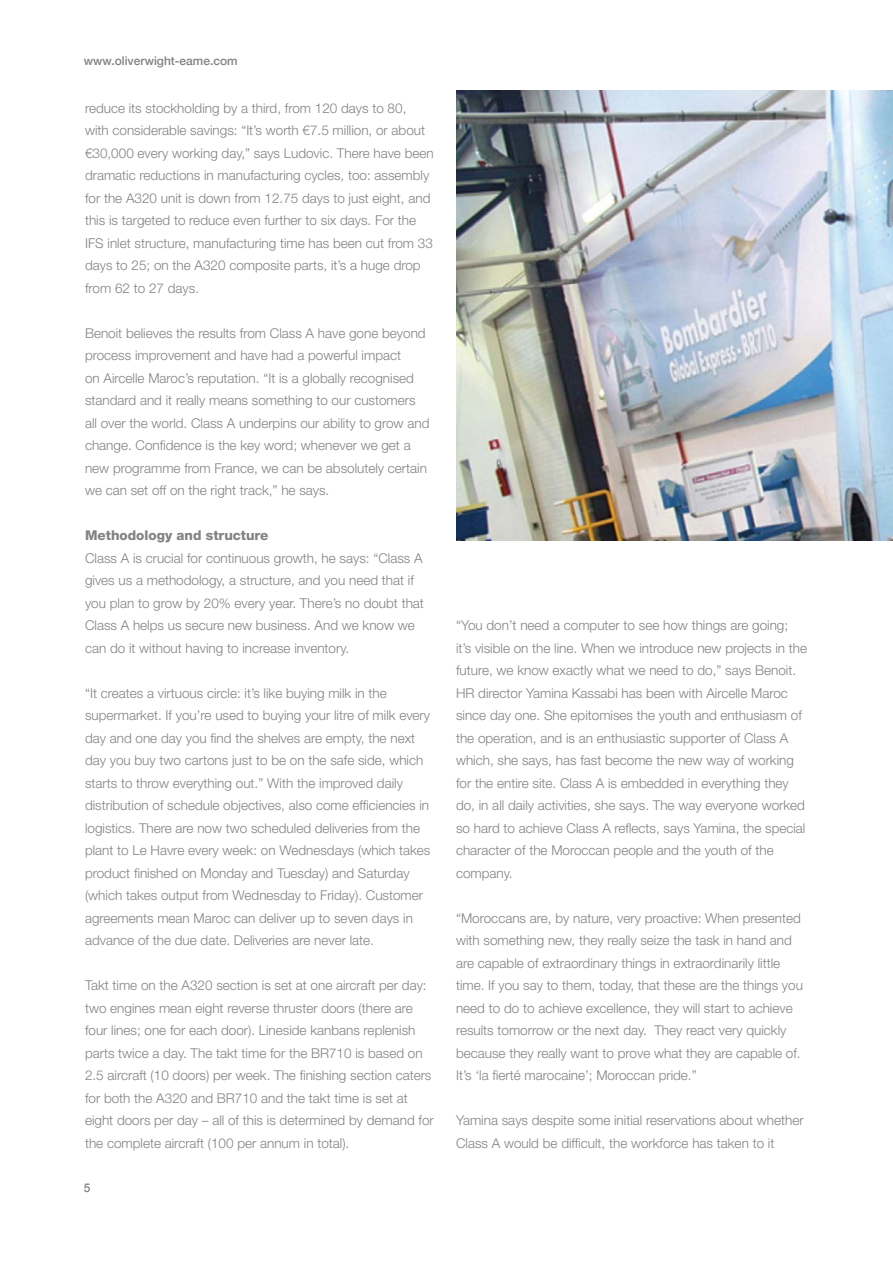
<style>
.page{position:relative;width:893px;height:1263px;background:#fff}
.page>*{position:absolute;margin:0;border:0;box-sizing:border-box;transform-origin:0 0}
.t1{font:300 13.5px/22.5px "Helvetica Neue LT Std";color:#808285}
.t2{font:800 13.5px "Helvetica Neue";color:#808285}
.t3{font:500 12px "Helvetica Neue";color:#808285}
</style>
<div class="page">
<img style="left:456px;top:90px;width:437px;height:450px">
<p class="t3" style="left:84px;top:51px;width:155px">www.oliverwight-eame.com</p>
<p class="t1" style="left:85px;top:96px;width:350px">reduce its stockholding by a third, from 120 days to 80,<br>with considerable savings: “It’s worth €7.5 million, or about €30,000 every working day,” says Ludovic. There have been dramatic reductions in manufacturing cycles, too: assembly for the A320 unit is down from 12.75 days to just eight, and this is targeted to reduce even further to six days. For the IFS inlet structure, manufacturing time has been cut from 33 days to 25; on the A320 composite parts, it’s a huge drop from 62 to 27 days.</p>
<p class="t1" style="left:85px;top:321px;width:346px">Benoit believes the results from Class A have gone beyond process improvement and have had a powerful impact<br>on Aircelle Maroc’s reputation. “It is a globally recognised standard and it really means something to our customers all over the world. Class A underpins our ability to grow and change. Confidence is the key word; whenever we get a new programme from France, we can be absolutely certain we can set off on the right track,” he says.</p>
<p class="t2" style="left:85px;top:527px;width:185px">Methodology and structure</p>
<p class="t1" style="left:85px;top:546px;width:340px">Class A is crucial for continuous growth, he says: “Class A gives us a methodology, a structure, and you need that if you plan to grow by 20% every year. There’s no doubt that Class A helps us secure new business. And we know we can do it without having to increase inventory.</p>
<p class="t1" style="left:85px;top:681px;width:347px">“It creates a virtuous circle: it’s like buying milk in the supermarket. If you’re used to buying your litre of milk every day and one day you find the shelves are empty, the next day you buy two cartons just to be on the safe side, which starts to throw everything out.” With the improved daily distribution of schedule objectives, also come efficiencies in logistics. There are now two scheduled deliveries from the plant to Le Havre every week: on Wednesdays (which takes product finished on Monday and Tuesday) and Saturday (which takes output from Wednesday to Friday). Customer agreements mean Maroc can deliver up to seven days in advance of the due date. Deliveries are never late.</p>
<p class="t1" style="left:85px;top:974px;width:350px">Takt time on the A320 section is set at one aircraft per day: two engines mean eight reverse thruster doors (there are four lines; one for each door). Lineside kanbans replenish parts twice a day. The takt time for the BR710 is based on 2.5 aircraft (10 doors) per week. The finishing section caters for both the A320 and BR710 and the takt time is set at eight doors per day – all of this is determined by demand for the complete aircraft (100 per annum in total).</p>
<p class="t3" style="left:84px;top:1178px;width:8px">5</p>
<p class="t1" style="left:456px;top:614px;width:353px">“You don’t need a computer to see how things are going;<br>it’s visible on the line. When we introduce new projects in the future, we know exactly what we need to do,” says Benoit.<br>HR director Yamina Kassabi has been with Aircelle Maroc since day one. She epitomises the youth and enthusiasm of the operation, and is an enthusiastic supporter of Class A which, she says, has fast become the new way of working for the entire site. Class A is embedded in everything they do, in all daily activities, she says. The way everyone worked so hard to achieve Class A reflects, says Yamina, the special character of the Moroccan people and the youth of the company.</p>
<p class="t1" style="left:456px;top:906px;width:348px">“Moroccans are, by nature, very proactive: When presented with something new, they really seize the task in hand and are capable of extraordinary things in extraordinarily little time. If you say to them, today, that these are the things you need to do to achieve excellence, they will start to achieve results tomorrow or the next day. They react very quickly because they really want to prove what they are capable of.<br>It’s ‘la fierté marocaine’; Moroccan pride.”</p>
<p class="t1" style="left:456px;top:1109px;width:349px">Yamina says despite some initial reservations about whether<br>Class A would be difficult, the workforce has taken to it</p>
</div>
